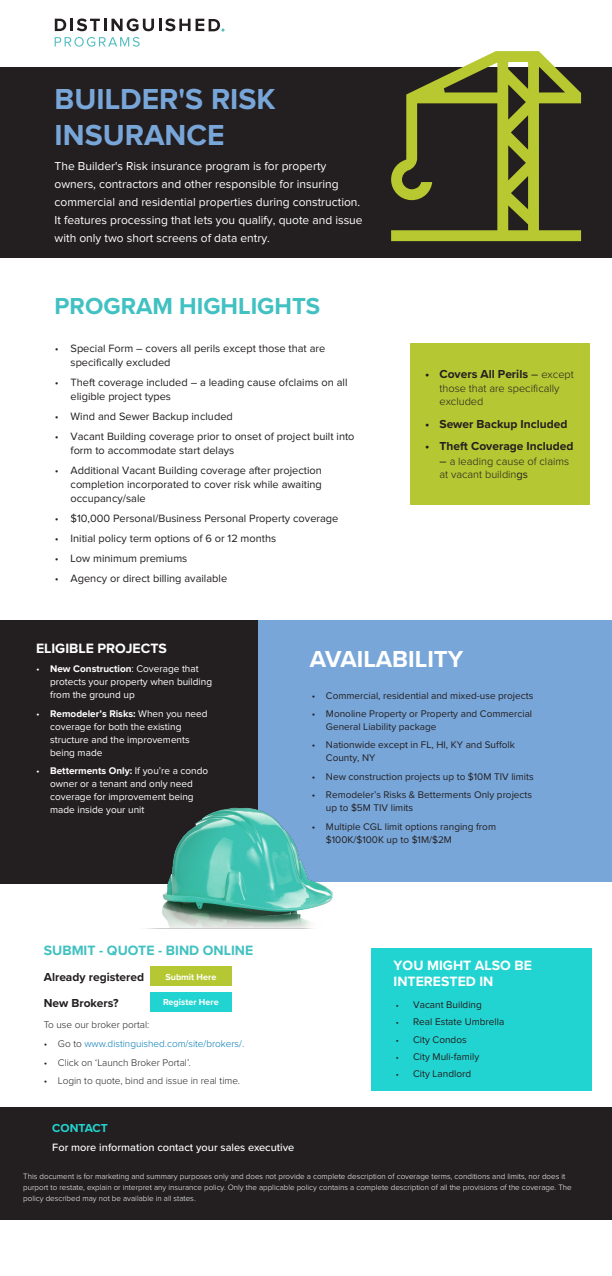
<style>
.page{position:relative;width:612px;height:1276px;background:#fff}
.page>*{position:absolute;margin:0;border:0;box-sizing:border-box;transform-origin:0 0}
.t1{font:700 30px/36px "Proxima Nova";color:#78a6d9}
.t2{font:700 24px "Proxima Nova";color:#41c1c2}
.t3{font:700 24px "Proxima Nova";color:#fff}
.t4{font:700 14px/16px "Proxima Nova";color:#fff}
.t5{font:700 14px "Proxima Nova";color:#41c1c2}
.t6{font:12px/18px "Proxima Nova";color:#fff}
.t7{font:700 12px "Proxima Nova";color:#231f20}
.t8{font:700 12px "Proxima Nova";color:#21d4d1}
.t9{font:11px/19.8px "Proxima Nova";color:#231f20}
.t10{font:300 11px/13.5px "Proxima Nova";color:#231f20}
.t11{font:500 11px "Proxima Nova";color:#fff}
.t12{font:10px/18.7px "Proxima Nova";color:#231f20}
.t13{font:10px/13px "Proxima Nova";color:#fff}
.t14{font:300 10px "Proxima Nova";color:#231f20}
.t15{font:700 10px "Proxima Nova";color:#fff}
.t16{font:10px "Proxima Nova";color:#231f20}
.t17{font:300 10px "Proxima Nova";color:#007ab6}
.t18{font:300 10px "Proxima Nova";color:#fff}
.t19{font:700 9px "Proxima Nova";color:#fff}
.t20{font:8.7px "Proxima Nova";color:#231f20}
.t21{font:300 8px/11px "Proxima Nova";color:#fff}
.s1{font-weight:400}
.s2{font-weight:300;font-size:11px}
.s3{font-weight:400;font-size:12px}
.s4{color:#231f20}
</style>
<div class="page">
<div style="left:410px;top:343px;width:180px;height:161px;background:#b5c733"></div>
<div style="left:0;top:67px;width:612px;height:191px;background:#231f20"></div>
<div style="left:0;top:1107px;width:612px;height:112px;background:#231f20"></div>
<div style="left:371px;top:948px;width:221px;height:142px;background:#21d4d1"></div>
<div style="left:0;top:620px;width:612px;height:261px;background:#78a6d9"></div>
<div style="left:0;top:620px;width:258px;height:263px;background:#231f20"></div>
<svg style="left:55px;top:18px;width:170px;height:29px"></svg>
<div style="left:150px;top:966px;width:82px;height:20px;background:#b5c733"></div>
<div style="left:150px;top:992px;width:82px;height:20px;background:#21d4d1"></div>
<svg style="left:391px;top:51px;width:190px;height:190px"></svg>
<img style="left:139px;top:807px;width:210px;height:122px">
<p class="t1" style="left:55px;top:81px;width:222px">BUILDER S' RISK<br>INSURANCE</p>
<p class="t6" style="left:55px;top:157px;width:309px">The Builder s' Risk insurance program is for property owners, contractors and other responsible for insuring commercial and residential properties during construction.<br>It features processing that lets you qualify, quote and issue with only two short screens of data entry.</p>
<p class="t2" style="left:55px;top:288px;width:267px">PROGRAM HIGHLIGHTS</p>
<p class="t10" style="left:55px;top:340px;width:5px">•</p>
<p class="t10" style="left:55px;top:375px;width:5px">•</p>
<p class="t10" style="left:55px;top:409px;width:5px">•</p>
<p class="t10" style="left:55px;top:429px;width:5px">•</p>
<p class="t10" style="left:55px;top:463px;width:5px">•</p>
<p class="t10" style="left:55px;top:511px;width:5px">•</p>
<p class="t10" style="left:55px;top:531px;width:5px">•</p>
<p class="t10" style="left:55px;top:551px;width:5px">•</p>
<p class="t10" style="left:55px;top:570px;width:5px">•</p>
<p class="t9" style="left:71px;top:338px;width:256px">Special Form – covers all perils except those that are</p>
<p class="t9" style="left:71px;top:352px;width:278px">specifically excluded<br>Theft coverage included – a leading cause ofclaims on all</p>
<p class="t9" style="left:71px;top:387px;width:164px">eligible project types<br>Wind and Sewer Backup included</p>
<p class="t9" style="left:71px;top:426px;width:286px">Vacant Building coverage prior to onset of project built into</p>
<p class="t9" style="left:71px;top:441px;width:253px">form to accommodate start delays<br>Additional Vacant Building coverage after projection</p>
<p class="t9" style="left:71px;top:477px;width:253px;line-height:14.3px">completion incorporated to cover risk while awaiting occupancy/sale</p>
<p class="t9" style="left:71px;top:509px;width:269px">$10,000 Personal/Business Personal Property coverage</p>
<p class="t9" style="left:71px;top:528px;width:207px">Initial policy term options of 6 or 12 months</p>
<p class="t9" style="left:71px;top:548px;width:118px">Low minimum premiums</p>
<p class="t9" style="left:71px;top:568px;width:158px">Agency or direct billing available</p>
<p class="t7" style="left:425px;top:365px;width:6px">•</p>
<p class="t7" style="left:425px;top:415px;width:6px">•</p>
<p class="t7" style="left:425px;top:437px;width:6px">•</p>
<p class="t7" style="left:439px;top:365px;width:136px">Covers All Perils <span class="s1">–</span> <span class="s2">except</span></p>
<p class="t10" style="left:439px;top:381px;width:122px">those that are specifically excluded</p>
<p class="t7" style="left:439px;top:415px;width:129px">Sewer Backup Included</p>
<p class="t7" style="left:439px;top:437px;width:136px">Theft Coverage Included</p>
<p class="t10" style="left:439px;top:453px;width:131px"><span class="s3">–</span> a leading cause of claims at vacant buildin<span class="s1">gs</span></p>
<p class="t4" style="left:36px;top:640px;width:132px">ELIGIBLE PROJECTS</p>
<p class="t15" style="left:50px;top:663px;width:150px">New Construction<span class="s1">: Coverage that</span></p>
<p class="t18" style="left:36px;top:661px;width:5px">•</p>
<p class="t18" style="left:36px;top:706px;width:5px">•</p>
<p class="t18" style="left:36px;top:763px;width:5px">•</p>
<p class="t13" style="left:50px;top:675px;width:163px">protects your property when building from the ground up</p>
<p class="t15" style="left:50px;top:707px;width:159px">Remodeler s’ Risks: <span class="s1">When you need</span></p>
<p class="t13" style="left:50px;top:720px;width:141px">coverage for both the existing structure and the improvements being made</p>
<p class="t15" style="left:50px;top:765px;width:160px">Betterments Only <span class="s1">If</span>: <span class="s1">you r e’ a condo</span></p>
<p class="t13" style="left:50px;top:777px;width:145px;text-align:justify">owner or a tenant and only need coverage for improvement being made inside your unit</p>
<p class="t3" style="left:310px;top:641px;width:155px">AVAILABILITY</p>
<p class="t12" style="left:312px;top:685px;width:5px">•</p>
<p class="t12" style="left:312px;top:704px;width:5px">•</p>
<p class="t12" style="left:312px;top:735px;width:5px">•</p>
<p class="t12" style="left:312px;top:767px;width:5px">•</p>
<p class="t12" style="left:312px;top:785px;width:5px">•</p>
<p class="t12" style="left:312px;top:817px;width:5px">•</p>
<p class="t12" style="left:326px;top:685px;width:209px">Commercial, residential and mixed-use projects</p>
<p class="t12" style="left:326px;top:704px;width:208px">Monoline Property or Property and Commercial</p>
<p class="t12" style="left:326px;top:717px;width:190px;line-height:18.2px">General Liability package<br>Nationwide except in FL, HI, KY and Suffolk</p>
<p class="t12" style="left:326px;top:748px;width:209px">County, NY<br>New construction projects up to $10M TIV limits</p>
<p class="t12" style="left:326px;top:785px;width:208px">Remodeler s’ Risks &amp; Betterments Only projects</p>
<p class="t12" style="left:326px;top:798px;width:172px">up to $5M TIV limits<br>Multiple CGL limit options ranging from</p>
<p class="t12" style="left:326px;top:830px;width:128px">$100K/$100K up to $1M/$2M</p>
<p class="t5" style="left:44px;top:940px;width:211px">SUBMIT - QUOTE - BIND ONLINE</p>
<p class="t7" style="left:44px;top:968px;width:102px">Already registered</p>
<p class="t7" style="left:44px;top:993px;width:76px">New Brokers?</p>
<p class="t14" style="left:44px;top:1017px;width:107px">To use our broker portal:</p>
<p class="t17" style="left:58px;top:1036px;width:188px"><span class="s4">Go to</span> www.distinguished.com/site/brokers/.</p>
<p class="t19" style="left:165px;top:969px;width:52px">Submit Here</p>
<p class="t19" style="left:163px;top:995px;width:57px">Register Here</p>
<p class="t14" style="left:44px;top:1036px;width:5px">•</p>
<p class="t14" style="left:44px;top:1055px;width:5px">•</p>
<p class="t14" style="left:44px;top:1073px;width:5px">•</p>
<p class="t14" style="left:58px;top:1055px;width:134px">Click on ‘Launch Broker Portal.‘</p>
<p class="t14" style="left:58px;top:1073px;width:184px">Login to quote, bind and issue in real time.</p>
<p class="t8" style="left:52px;top:1119px;width:57px">CONTACT</p>
<p class="t11" style="left:52px;top:1139px;width:244px">For more information contact your sales executive</p>
<p class="t4" style="left:394px;top:956px;width:140px">YOU MIGHT ALSO BE<br>INTERESTED IN</p>
<p class="t20" style="left:396px;top:998px;width:5px">•</p>
<p class="t16" style="left:413px;top:999px;width:70px">Vacant Building</p>
<p class="t20" style="left:396px;top:1016px;width:5px">•</p>
<p class="t16" style="left:413px;top:1016px;width:93px">Real Estate Umbrella</p>
<p class="t20" style="left:396px;top:1033px;width:5px">•</p>
<p class="t16" style="left:413px;top:1033px;width:55px">City Condos</p>
<p class="t20" style="left:396px;top:1050px;width:5px">•</p>
<p class="t16" style="left:413px;top:1051px;width:68px">City Muli-family</p>
<p class="t20" style="left:396px;top:1068px;width:5px">•</p>
<p class="t16" style="left:413px;top:1068px;width:59px">City Landlord</p>
<p class="t21" style="left:23px;top:1170px;width:550px">This document is for marketing and summary purposes only and does not provide a complete description of coverage terms, conditions and limits, nor does it purport to restate, explain or interpret any insurance policy. Only the applicable policy contains a complete description of all the provisions of the coverage. The policy described may not be available in all states.</p>
</div>
